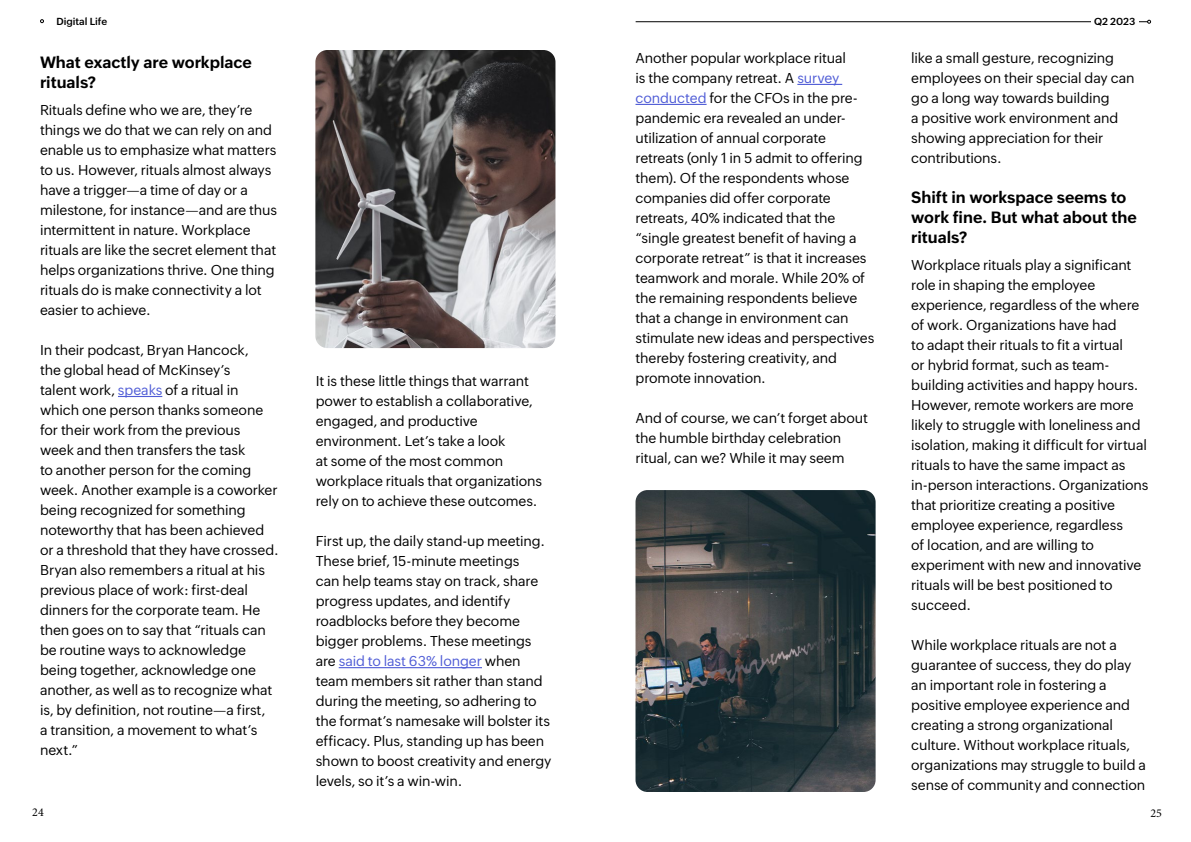
<style>
.page{position:relative;width:1191px;height:842px;background:#fff}
.page>*{position:absolute;margin:0;border:0;box-sizing:border-box;transform-origin:0 0}
.t1{font:700 16px/20px "Zoho Puvi";letter-spacing:-.005em;color:#000}
.t2{font:14px/20px "Zoho Puvi";letter-spacing:-.01em;color:#000}
.t3{font:12px "Minion Pro";color:#000}
.t4{font:600 10px "Zoho Puvi";color:#000}
.s1{color:#4f5cd6}
</style>
<div class="page">
<hr style="left:118px;top:396px;width:44px;height:1px;background:#4f5cd6">
<hr style="left:339px;top:667px;width:143px;height:1px;background:#4f5cd6">
<img style="left:315px;top:50px;width:240px;height:298px">
<hr style="left:797px;top:84px;width:45px;height:1px;background:#4f5cd6">
<hr style="left:635px;top:104px;width:71px;height:1px;background:#4f5cd6">
<img style="left:635px;top:490px;width:240px;height:302px">
<hr style="left:635px;top:21px;width:512px;height:1px;background:#000">
<div style="left:1091px;top:18px;width:47px;height:8px;background:#fff"></div>
<svg style="left:40px;top:19px;width:4px;height:4px"></svg>
<p class="t4" style="left:56px;top:13px;width:52px">Digital Life</p>
<p class="t4" style="left:1094px;top:13px;width:43px">Q2 2023</p>
<p class="t1" style="left:40px;top:51px;width:213px">What exactly are workplace rituals?</p>
<p class="t2" style="left:40px;top:99px;width:239px">Rituals define who we are, they’re things we do that we can rely on and enable us to emphasize what matters to us. However, rituals almost always have a trigger—a time of day or a milestone, for instance—and are thus intermittent in nature. Workplace rituals are like the secret element that helps organizations thrive. One thing rituals do is make connectivity a lot easier to achieve.</p>
<p class="t2" style="left:40px;top:339px;width:240px">In their podcast, Bryan Hancock,<br>the global head of McKinsey’s<br>talent work, <span class="s1">speaks</span> of a ritual in which one person thanks someone for their work from the previous<br>week and then transfers the task<br>to another person for the coming week. Another example is a coworker being recognized for something noteworthy that has been achieved or a threshold that they have crossed.<br>Bryan also remembers a ritual at his previous place of work: first-deal dinners for the corporate team. He then goes on to say that “rituals can be routine ways to acknowledge being together, acknowledge one another, as well as to recognize what is, by definition, not routine—a first,<br>a transition, a movement to what’s next.”</p>
<p class="t2" style="left:316px;top:370px;width:228px">It is these little things that warrant power to establish a collaborative, engaged, and productive environment. Let’s take a look<br>at some of the most common workplace rituals that organizations rely on to achieve these outcomes.</p>
<p class="t2" style="left:316px;top:530px;width:237px">First up, the daily stand-up meeting.<br>These brief, 15-minute meetings<br>can help teams stay on track, share progress updates, and identify roadblocks before they become bigger problems. These meetings are <span class="s1">said to last 63% longer</span> when team members sit rather than stand during the meeting, so adhering to the format’s namesake will bolster its efficacy. Plus, standing up has been shown to boost creativity and energy levels, so it’s a win-win.</p>
<p class="t2" style="left:635px;top:47px;width:240px">Another popular workplace ritual<br>is the company retreat. A <span class="s1">survey conducted</span> for the CFOs in the pre&shy;pandemic era revealed an under&shy;utilization of annual corporate retreats (only 1 in 5 admit to offering them). Of the respondents whose companies did offer corporate retreats, 40% indicated that the “single greatest benefit of having a corporate retreat” is that it increases teamwork and morale. While 20% of the remaining respondents believe that a change in environment can stimulate new ideas and perspectives thereby fostering creativity, and promote innovation.</p>
<p class="t2" style="left:635px;top:407px;width:234px">And of course, we can’t forget about the humble birthday celebration ritual, can we? While it may seem</p>
<p class="t2" style="left:911px;top:47px;width:225px">like a small gesture, recognizing employees on their special day can go a long way towards building<br>a positive work environment and showing appreciation for their contributions.</p>
<p class="t1" style="left:911px;top:186px;width:227px">Shift in workspace seems to work fine. But what about the rituals?</p>
<p class="t2" style="left:911px;top:254px;width:239px">Workplace rituals play a significant role in shaping the employee experience, regardless of the where of work. Organizations have had<br>to adapt their rituals to fit a virtual<br>or hybrid format, such as team&shy;building activities and happy hours.<br>However, remote workers are more likely to struggle with loneliness and isolation, making it difficult for virtual rituals to have the same impact as in-person interactions. Organizations that prioritize creating a positive employee experience, regardless<br>of location, and are willing to experiment with new and innovative rituals will be best positioned to succeed.</p>
<p class="t2" style="left:911px;top:634px;width:236px">While workplace rituals are not a guarantee of success, they do play an important role in fostering a positive employee experience and creating a strong organizational culture. Without workplace rituals, organizations may struggle to build a sense of community and connection</p>
<p class="t3" style="left:32px;top:804px;width:13px">24</p>
<p class="t3" style="left:1150px;top:805px;width:13px">25</p>
</div>
